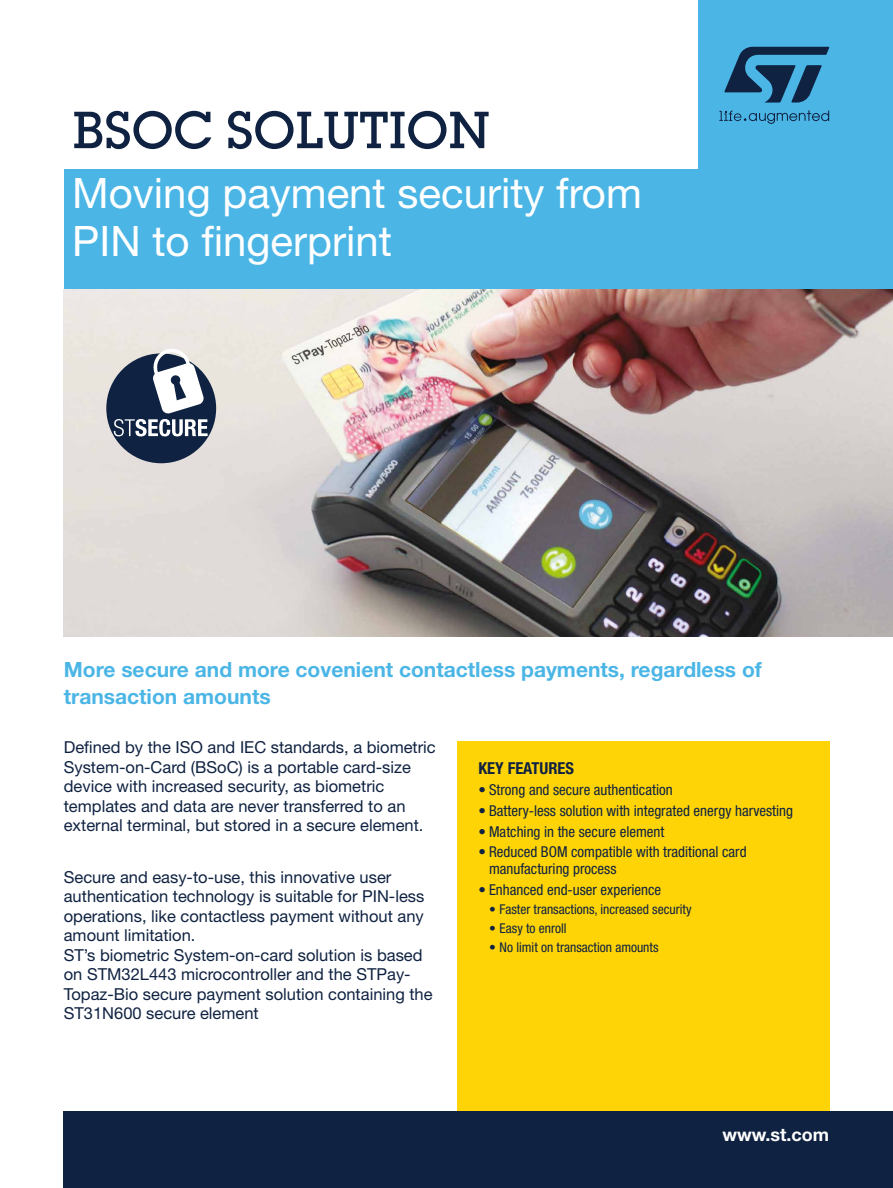
<style>
.page{position:relative;width:893px;height:1188px;background:#fff}
.page>*{position:absolute;margin:0;border:0;box-sizing:border-box;transform-origin:0 0}
.t1{font:500 51px "Lubalin Graph Std";color:#0f2241}
.t2{font:42px/48px "Helvetica Neue LT Std";color:#fff}
.t3{font:700 21px/27px "Helvetica Neue LT Std";color:#4bb6e6}
.t4{font:700 18px "Helvetica Neue LT Std";color:#fff}
.t5{font:16.5px/19.5px "Helvetica Neue LT Std";color:#0f2241}
.t6{font:700 condensed 16.5px "Helvetica Neue LT Std";color:#0f2241}
.t7{font:condensed 15px/16.5px "Helvetica Neue LT Std";color:#0f2241}
.t8{font:condensed 13.5px "Helvetica Neue LT Std";color:#0f2241}
</style>
<div class="page">
<div style="left:698px;top:0;width:195px;height:298px;background:#4bb6e6"></div>
<div style="left:64px;top:169px;width:829px;height:129px;background:#4bb6e6"></div>
<svg style="left:724px;top:47px;width:105px;height:56px"></svg>
<svg style="left:719px;top:110px;width:110px;height:14px"></svg>
<img style="left:64px;top:290px;width:829px;height:347px">
<div style="left:457px;top:741px;width:372px;height:407px;background:#ffd407"></div>
<div style="left:64px;top:1111px;width:829px;height:77px;background:#0f2241"></div>
<div style="left:106px;top:353px;width:110px;height:110px;background:#0f2241;border-radius:50%"></div>
<svg style="left:114px;top:347px;width:94px;height:89px"></svg>
<h1 class="t1" style="left:72px;top:98px;width:419px">BSOC SOLUTION</h1>
<h2 class="t2" style="left:72px;top:168px;width:571px">Moving payment security from<br>PIN to fingerprint</h2>
<p class="t3" style="left:64px;top:656px;width:700px">More secure and more covenient contactless payments, regardless of transaction amounts</p>
<p class="t5" style="left:64px;top:737px;width:374px">Defined by the ISO and IEC standards, a biometric System-on-Card (BSoC) is a portable card-size device with increased security, as biometric templates and data are never transferred to an external terminal, but stored in a secure element.</p>
<p class="t5" style="left:64px;top:867px;width:370px">Secure and easy-to-use, this innovative user authentication technology is suitable for PIN-less operations, like contactless payment without any amount limitation.<br>ST’s biometric System-on-card solution is based on STM32L443 microcontroller and the STPay-Topaz-Bio secure payment solution containing the ST31N600 secure element</p>
<p class="t6" style="left:478px;top:759px;width:97px">KEY FEATURES</p>
<p class="t7" style="left:478px;top:782px;width:196px">• Strong and secure authentication</p>
<p class="t7" style="left:478px;top:802px;width:316px">• Battery-less solution with integrated energy harvesting</p>
<p class="t7" style="left:478px;top:823px;width:187px">• Matching in the secure element</p>
<p class="t7" style="left:489px;top:844px;width:259px;text-indent:-11px">• Reduced BOM compatible with traditional card manufacturing process</p>
<p class="t7" style="left:478px;top:881px;width:184px">• Enhanced end-user experience</p>
<p class="t8" style="left:489px;top:901px;width:204px">• Faster transactions, increased security</p>
<p class="t8" style="left:489px;top:921px;width:79px">• Easy to enroll</p>
<p class="t8" style="left:489px;top:940px;width:171px">• No limit on transaction amounts</p>
<p class="t4" style="left:723px;top:1124px;width:108px">www.st.com</p>
</div>
